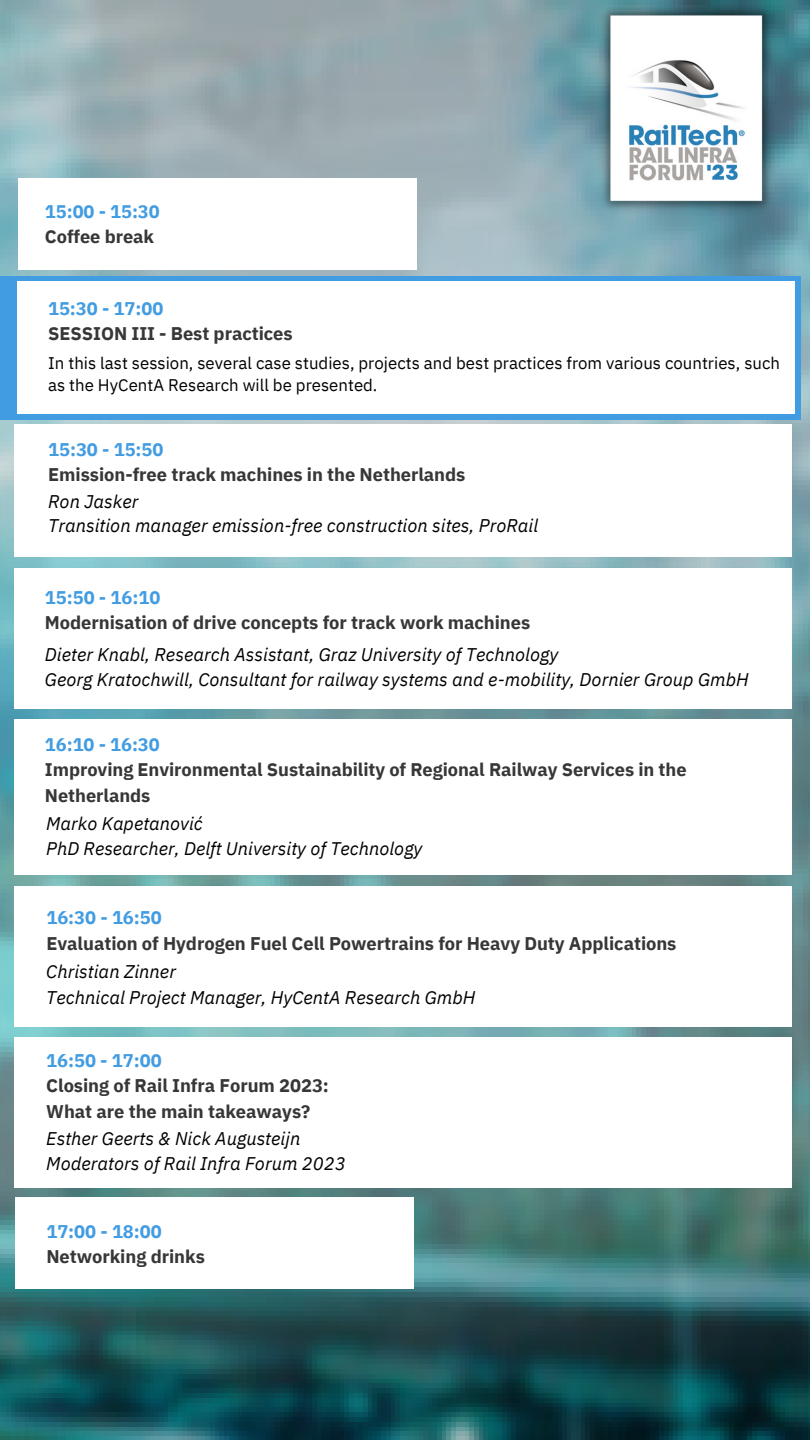
<style>
.page{position:relative;width:810px;height:1440px;background:#fff}
.page>*{position:absolute;margin:0;border:0;box-sizing:border-box;transform-origin:0 0}
.t1{font:italic 18.3px/25.3px "IBM Plex Sans";color:#000}
.t2{font:700 18.3px/25.3px "IBM Plex Sans";letter-spacing:-.005em;color:#373737}
.t3{font:700 18.3px "IBM Plex Sans";letter-spacing:-.005em;color:#429ce1}
.t4{font:16.8px/22.5px "IBM Plex Sans";color:#000}
</style>
<div class="page">
<img style="left:0;top:0;width:810px;height:1440px">
<div style="left:0;top:276px;width:800px;height:143px;background:#429ce1"></div>
<div style="left:18px;top:178px;width:398px;height:91px;background:#fff"></div>
<div style="left:18px;top:281px;width:776px;height:133px;background:#fff"></div>
<div style="left:15px;top:424px;width:776px;height:133px;background:#fff"></div>
<div style="left:15px;top:569px;width:776px;height:140px;background:#fff"></div>
<div style="left:15px;top:886px;width:776px;height:141px;background:#fff"></div>
<div style="left:15px;top:1198px;width:399px;height:91px;background:#fff"></div>
<div style="left:15px;top:1037px;width:776px;height:150px;background:#fff"></div>
<img style="left:594px;top:0;width:185px;height:218px">
<div style="left:15px;top:719px;width:776px;height:156px;background:#fff"></div>
<p class="t3" style="left:45px;top:199px;width:116px">15:00 - 15:30</p>
<p class="t2" style="left:45px;top:224px;width:111px">Coffee break</p>
<p class="t3" style="left:48px;top:296px;width:117px">15:30 - 17:00</p>
<p class="t2" style="left:48px;top:320px;width:246px">SESSION III - Best practices</p>
<p class="t4" style="left:48px;top:351px;width:733px">In this last session, several case studies, projects and best practices from various countries, such as the HyCentA Research will be presented.</p>
<p class="t3" style="left:48px;top:437px;width:117px">15:30 - 15:50</p>
<p class="t2" style="left:48px;top:462px;width:419px">Emission-free track machines in the Netherlands</p>
<p class="t1" style="left:48px;top:488px;width:492px;line-height:24.8px">Ron Jasker<br>Transition manager emission-free construction sites, ProRail</p>
<p class="t3" style="left:45px;top:585px;width:117px">15:50 - 16:10</p>
<p class="t2" style="left:45px;top:610px;width:487px">Modernisation of drive concepts for track work machines</p>
<p class="t1" style="left:45px;top:641px;width:705px">Dieter Knabl, Research Assistant, Graz University of Technology<br>Georg Kratochwill, Consultant for railway systems and e-mobility, Dornier Group GmbH</p>
<p class="t3" style="left:45px;top:732px;width:116px">16:10 - 16:30</p>
<p class="t2" style="left:45px;top:757px;width:643px">Improving Environmental Sustainability of Regional Railway Services in the<br>Netherlands</p>
<p class="t1" style="left:46px;top:811px;width:378px">Marko Kapetanović<br>PhD Researcher, Delft University of Technology</p>
<p class="t3" style="left:46px;top:906px;width:117px">16:30 - 16:50</p>
<p class="t2" style="left:46px;top:930px;width:632px">Evaluation of Hydrogen Fuel Cell Powertrains for Heavy Duty Applications</p>
<p class="t1" style="left:46px;top:959px;width:431px">Christian Zinner<br>Technical Project Manager, HyCentA Research GmbH</p>
<p class="t3" style="left:46px;top:1048px;width:117px">16:50 - 17:00</p>
<p class="t2" style="left:46px;top:1073px;width:284px">Closing of Rail Infra Forum 2023:<br>What are the main takeaways?</p>
<p class="t1" style="left:46px;top:1125px;width:301px">Esther Geerts &amp; Nick Augusteijn<br>Moderators of Rail Infra Forum 2023</p>
<p class="t3" style="left:46px;top:1219px;width:117px">17:00 - 18:00</p>
<p class="t2" style="left:46px;top:1244px;width:160px">Networking drinks</p>
</div>
